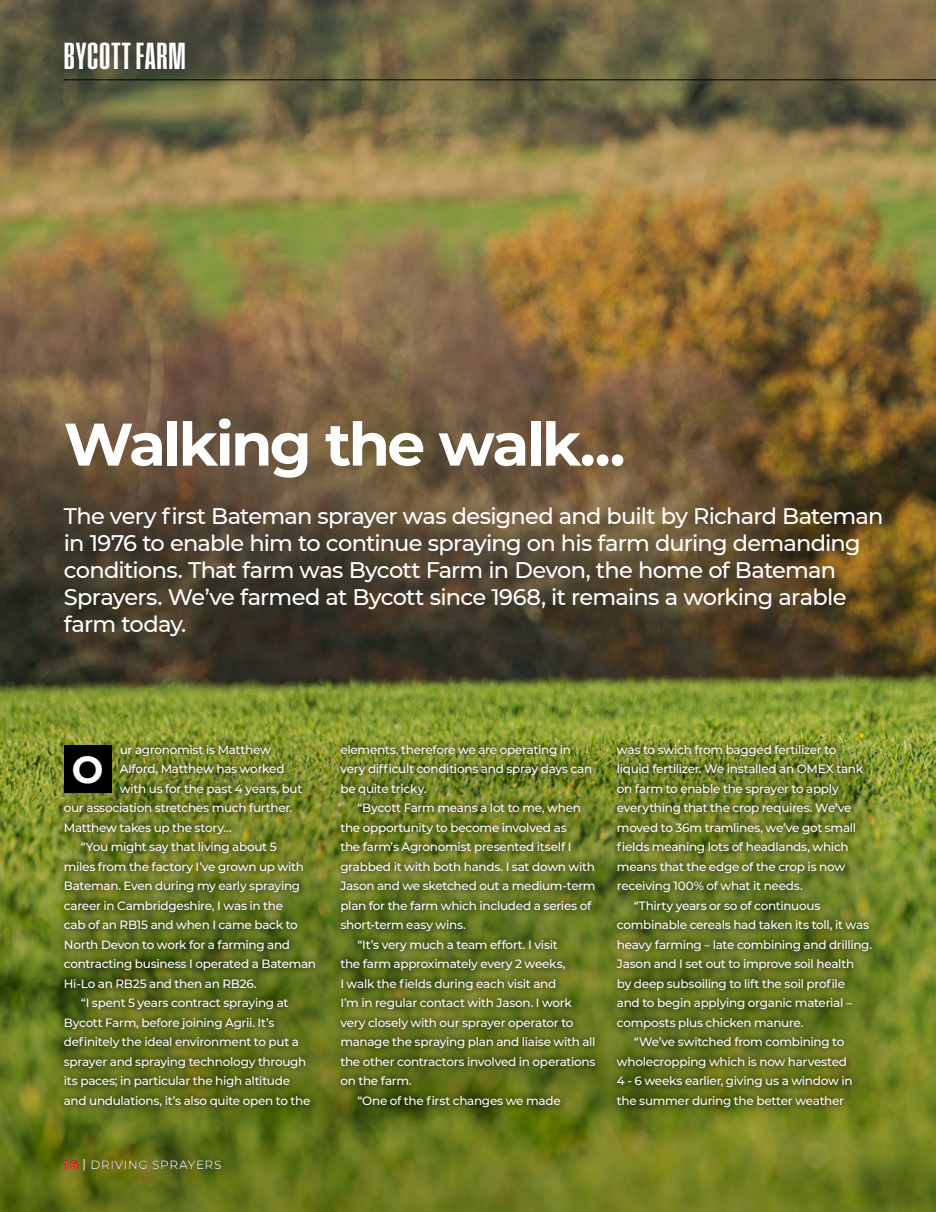
<style>
.page{position:relative;width:936px;height:1212px;background:#fff}
.page>*{position:absolute;margin:0;border:0;box-sizing:border-box;transform-origin:0 0}
.t1{font:700 60px "Montserrat";letter-spacing:-.045em;color:#fff}
.t2{font:700 37.5px "Montserrat";color:#fff}
.t3{font:36px "Pressio No.34";letter-spacing:.02em;color:#fff}
.t4{font:500 22.5px/27px "Montserrat";letter-spacing:-.035em;color:#fff}
.t5{font:500 12px/19.5px "Montserrat";letter-spacing:-.025em;color:#fff}
.t6{font:12px "Montserrat";letter-spacing:.06em;color:#fff}
.s1{font-weight:900;color:#ef3b41}
</style>
<div class="page">
<img style="left:0;top:0;width:935px;height:682px">
<svg style="left:0;top:682px;width:935px;height:530px;background:#758625"></svg>
<svg style="left:51px;top:739px;width:832px;height:381px;background:#6b7d1e"></svg>
<svg style="left:57px;top:738px;width:821px;height:376px;background:#616f1f"></svg>
<hr style="left:64px;top:79px;width:871px;height:1px;background:#000">
<div style="left:64px;top:745px;width:47px;height:48px;background:#000"></div>
<h3 class="t3" style="left:64px;top:36px;width:123px">BYCOTT FARM</h3>
<h1 class="t1" style="left:64px;top:401px;width:563px">Walking the walk...</h1>
<p class="t4" style="left:64px;top:501px;width:821px">The very first Bateman sprayer was designed and built by Richard Bateman in 1976 to enable him to continue spraying on his farm during demanding conditions. That farm was Bycott Farm in Devon, the home of Bateman Sprayers. We’ve farmed at Bycott since 1968, it remains a working arable farm today.</p>
<p class="t5" style="left:120px;top:739px;width:152px">ur agronomist is Matthew</p>
<p class="t5" style="left:120px;top:759px;width:166px">Alford, Matthew has worked</p>
<p class="t5" style="left:120px;top:778px;width:184px">with us for the past 4 years, but</p>
<p class="t5" style="left:64px;top:798px;width:230px">our association stretches much further.</p>
<p class="t5" style="left:64px;top:817px;width:169px">Matthew takes up the story…</p>
<p class="t5" style="left:81px;top:837px;width:197px">“You might say that living about 5</p>
<p class="t5" style="left:64px;top:856px;width:242px">miles from the factory I’ve grown up with</p>
<p class="t5" style="left:64px;top:876px;width:238px">Bateman. Even during my early spraying</p>
<p class="t5" style="left:64px;top:895px;width:221px">career in Cambridgeshire, I was in the</p>
<p class="t5" style="left:64px;top:915px;width:235px">cab of an RB15 and when I came back to</p>
<p class="t5" style="left:64px;top:934px;width:228px">North Devon to work for a farming and</p>
<p class="t5" style="left:64px;top:954px;width:254px">contracting business I operated a Bateman</p>
<p class="t5" style="left:64px;top:973px;width:194px">Hi-Lo an RB25 and then an RB26.</p>
<p class="t5" style="left:81px;top:993px;width:209px">“I spent 5 years contract spraying at</p>
<p class="t5" style="left:64px;top:1012px;width:212px">Bycott Farm, before joining Agrii. It’s</p>
<p class="t5" style="left:64px;top:1032px;width:237px">definitely the ideal environment to put a</p>
<p class="t5" style="left:64px;top:1051px;width:244px">sprayer and spraying technology through</p>
<p class="t5" style="left:64px;top:1071px;width:228px">its paces; in particular the high altitude</p>
<p class="t5" style="left:64px;top:1090px;width:248px">and undulations, it’s also quite open to the</p>
<h2 class="t2" style="left:72px;top:742px;width:33px">O</h2>
<p class="t6" style="left:64px;top:1156px;width:159px"><span class="s1">16</span> | DRIVING SPRAYERS</p>
<p class="t5" style="left:340px;top:739px;width:253px">elements, therefore we are operating in very difficult conditions and spray days can be quite tricky.</p>
<p class="t5" style="left:357px;top:798px;width:225px">“Bycott Farm means a lot to me, when</p>
<p class="t5" style="left:340px;top:817px;width:228px">the opportunity to become involved as</p>
<p class="t5" style="left:340px;top:837px;width:232px">the farm’s Agronomist presented itself I</p>
<p class="t5" style="left:340px;top:856px;width:256px">grabbed it with both hands. I sat down with</p>
<p class="t5" style="left:340px;top:876px;width:257px">Jason and we sketched out a medium-term</p>
<p class="t5" style="left:340px;top:895px;width:252px">plan for the farm which included a series of</p>
<p class="t5" style="left:340px;top:915px;width:127px">short-term easy wins.</p>
<p class="t5" style="left:357px;top:934px;width:202px">“It’s very much a team effort. I visit</p>
<p class="t5" style="left:340px;top:954px;width:226px">the farm approximately every 2 weeks,</p>
<p class="t5" style="left:340px;top:973px;width:217px">I walk the fields during each visit and</p>
<p class="t5" style="left:340px;top:993px;width:233px">I’m in regular contact with Jason. I work</p>
<p class="t5" style="left:340px;top:1012px;width:235px">very closely with our sprayer operator to</p>
<p class="t5" style="left:340px;top:1032px;width:257px">manage the spraying plan and liaise with all</p>
<p class="t5" style="left:340px;top:1051px;width:257px">the other contractors involved in operations</p>
<p class="t5" style="left:340px;top:1071px;width:73px">on the farm.</p>
<p class="t5" style="left:357px;top:1090px;width:205px">“One of the first changes we made</p>
<p class="t5" style="left:617px;top:739px;width:221px">was to swich from bagged fertilizer to</p>
<p class="t5" style="left:617px;top:759px;width:248px">liquid fertilizer. We installed an OMEX tank</p>
<p class="t5" style="left:617px;top:778px;width:223px">on farm to enable the sprayer to apply</p>
<p class="t5" style="left:617px;top:798px;width:236px">everything that the crop requires. We’ve</p>
<p class="t5" style="left:617px;top:817px;width:241px">moved to 36m tramlines, we’ve got small</p>
<p class="t5" style="left:617px;top:837px;width:233px">fields meaning lots of headlands, which</p>
<p class="t5" style="left:617px;top:856px;width:230px">means that the edge of the crop is now</p>
<p class="t5" style="left:617px;top:876px;width:187px">receiving 100% of what it needs.</p>
<p class="t5" style="left:634px;top:895px;width:188px">“Thirty years or so of continuous</p>
<p class="t5" style="left:617px;top:915px;width:254px">combinable cereals had taken its toll, it was</p>
<p class="t5" style="left:617px;top:934px;width:257px">heavy farming – late combining and drilling.</p>
<p class="t5" style="left:617px;top:954px;width:239px">Jason and I set out to improve soil health</p>
<p class="t5" style="left:617px;top:973px;width:230px">by deep subsoiling to lift the soil profile</p>
<p class="t5" style="left:617px;top:993px;width:236px">and to begin applying organic material –</p>
<p class="t5" style="left:617px;top:1012px;width:188px">composts plus chicken manure.</p>
<p class="t5" style="left:634px;top:1032px;width:212px">“We’ve switched from combining to</p>
<p class="t5" style="left:617px;top:1051px;width:232px">wholecropping which is now harvested</p>
<p class="t5" style="left:617px;top:1071px;width:237px">4 - 6 weeks earlier, giving us a window in</p>
<p class="t5" style="left:617px;top:1090px;width:229px">the summer during the better weather</p>
</div>
